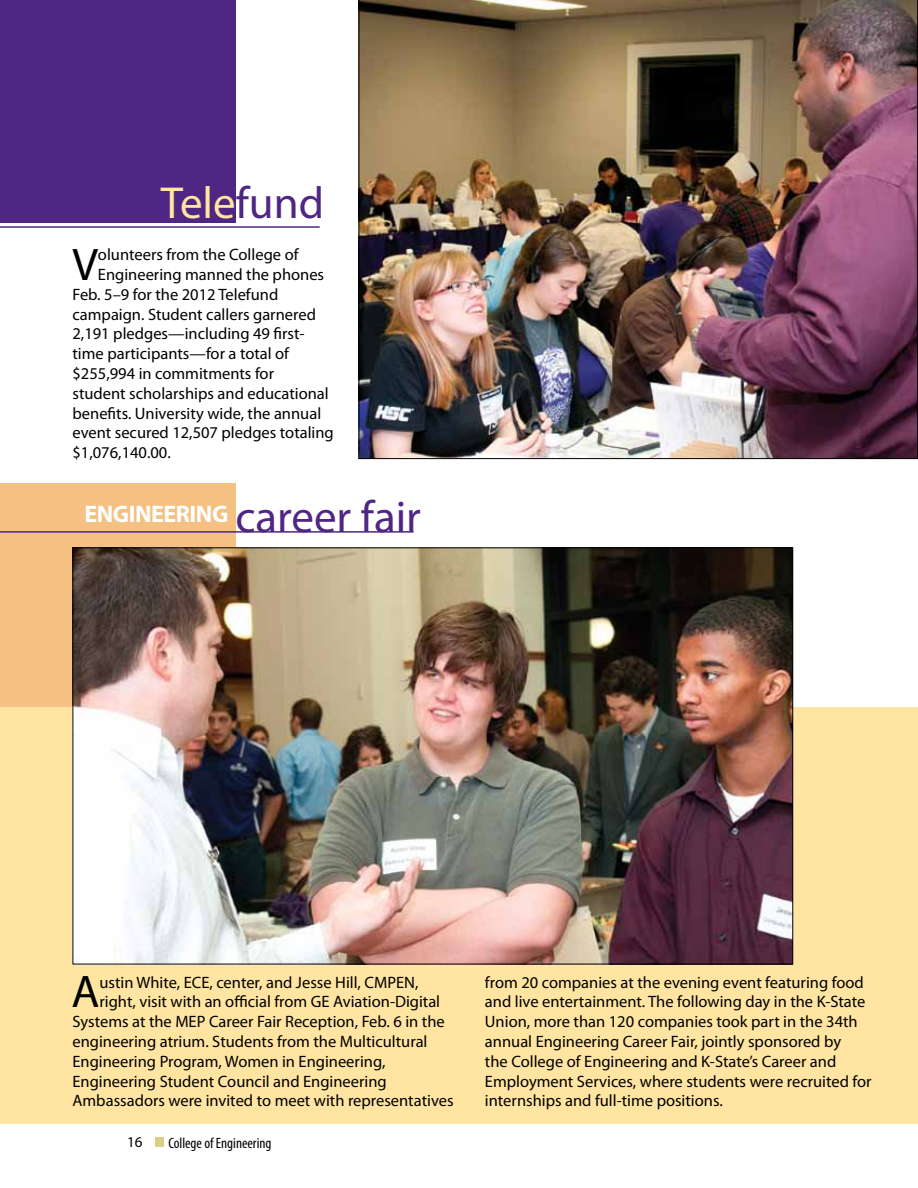
<style>
.page{position:relative;width:918px;height:1188px;background:#fff}
.page>*{position:absolute;margin:0;border:0;box-sizing:border-box;transform-origin:0 0}
.t1{font:45.9px "Myriad Pro";color:#000}
.t2{font:45px "Myriad Pro";color:#4f2683}
.t3{font:45px "Myriad Pro";color:#ffe5a1}
.t4{font:700 24px "Myriad Pro";letter-spacing:-.02em;color:#fff}
.t5{font:16.5px/19.8px "Myriad Pro";color:#000}
.t6{font:condensed 15px "Myriad Pro";color:#000}
.t7{font:15px "Myriad Pro";color:#000}
.s1{color:#4f2683}
</style>
<div class="page">
<div style="left:0;top:0;width:235px;height:222px;background:#4f2683"></div>
<img style="left:359px;top:0;width:559px;height:459px">
<div style="left:0;top:483px;width:235px;height:236px;background:#f4c182"></div>
<div style="left:0;top:707px;width:918px;height:417px;background:#ffe5a1"></div>
<img style="left:75px;top:549px;width:716px;height:413px">
<hr style="left:0;top:531px;width:414px;height:2px;background:#4f2683">
<hr style="left:0;top:226px;width:320px;height:2px;background:#4f2683">
<div style="left:155px;top:1138px;width:9px;height:9px;background:#dcce86"></div>
<p class="t3" style="left:161px;top:176px;width:165px">Tele<span class="s1">fund</span></p>
<p class="t1" style="left:72px;top:236px;width:27px">V</p>
<p class="t5" style="left:98px;top:245px;width:202px">olunteers from the College of</p>
<p class="t5" style="left:98px;top:264px;width:228px">Engineering manned the phones</p>
<p class="t5" style="left:73px;top:284px;width:207px">Feb. 5–9 for the 2012 Telefund</p>
<p class="t5" style="left:73px;top:304px;width:245px">campaign. Student callers garnered</p>
<p class="t5" style="left:73px;top:324px;width:234px">2,191 pledges—including 49 first-</p>
<p class="t5" style="left:73px;top:344px;width:218px">time participants—for a total of</p>
<p class="t5" style="left:73px;top:363px;width:203px">$255,994 in commitments for</p>
<p class="t5" style="left:73px;top:383px;width:258px">student scholarships and educational</p>
<p class="t5" style="left:73px;top:403px;width:250px">benefits. University wide, the annual</p>
<p class="t5" style="left:73px;top:423px;width:263px">event secured 12,507 pledges totaling</p>
<p class="t5" style="left:73px;top:443px;width:100px">$1,076,140.00.</p>
<p class="t4" style="left:84px;top:498px;width:145px">ENGINEERING</p>
<p class="t2" style="left:235px;top:489px;width:187px">career fair</p>
<p class="t1" style="left:71px;top:964px;width:30px">A</p>
<p class="t5" style="left:99px;top:972px;width:321px">ustin White, ECE, center, and Jesse Hill, CMPEN,</p>
<p class="t5" style="left:99px;top:992px;width:342px">right, visit with an official from GE Aviation-Digital</p>
<p class="t5" style="left:73px;top:1012px;width:374px">Systems at the MEP Career Fair Reception, Feb. 6 in the</p>
<p class="t5" style="left:73px;top:1031px;width:356px">engineering atrium. Students from the Multicultural</p>
<p class="t5" style="left:73px;top:1051px;width:314px">Engineering Program, Women in Engineering,</p>
<p class="t5" style="left:73px;top:1071px;width:316px">Engineering Student Council and Engineering</p>
<p class="t5" style="left:73px;top:1091px;width:383px">Ambassadors were invited to meet with representatives</p>
<p class="t7" style="left:127px;top:1133px;width:17px">16</p>
<p class="t6" style="left:168px;top:1134px;width:105px">College of Engineering</p>
<p class="t5" style="left:485px;top:972px;width:388px">from 20 companies at the evening event featuring food and live entertainment. The following day in the K-State Union, more than 120 companies took part in the 34th annual Engineering Career Fair, jointly sponsored by<br>the College of Engineering and K-State’s Career and Employment Services, where students were recruited for internships and full-time positions.</p>
</div>
